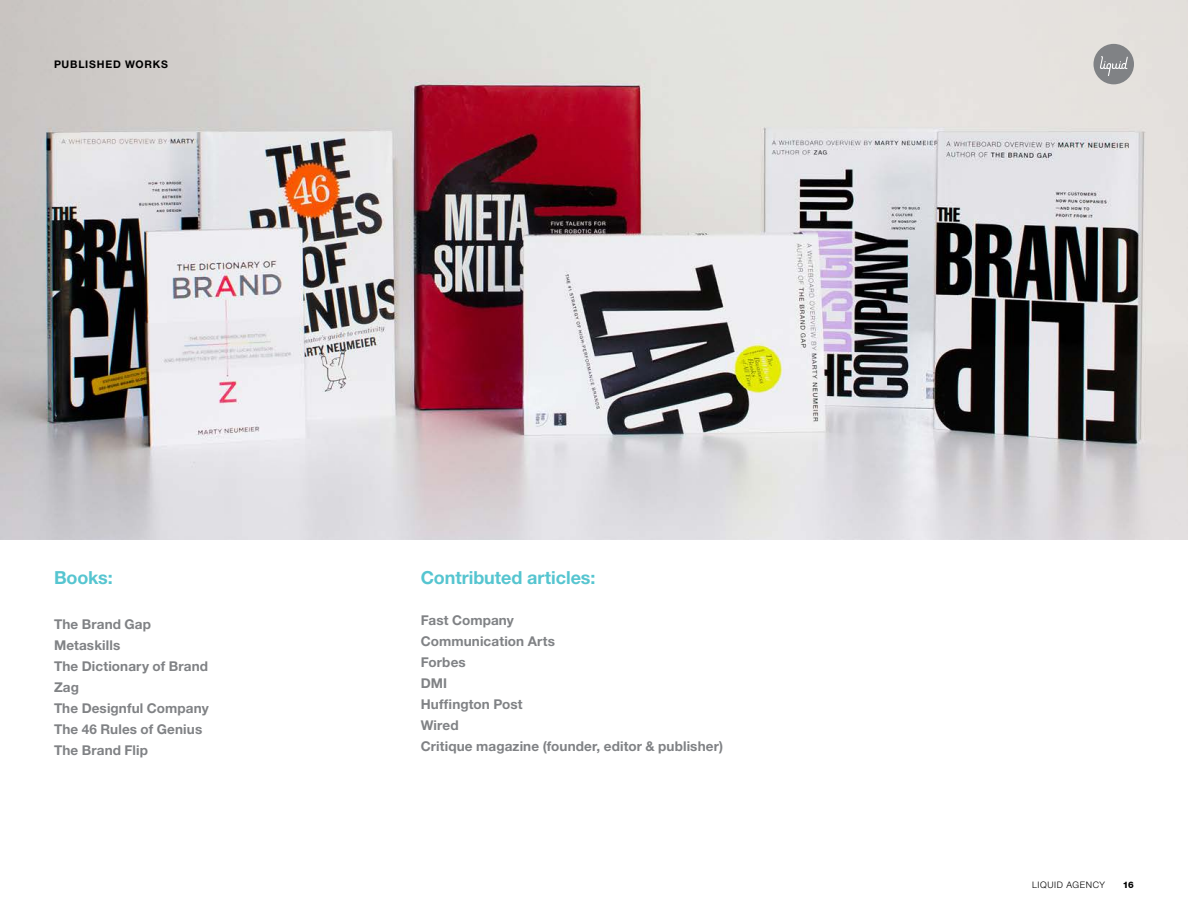
<style>
.page{position:relative;width:1188px;height:918px;background:#fff}
.page>*{position:absolute;margin:0;border:0;box-sizing:border-box;transform-origin:0 0}
.t1{font:700 18px "Helvetica Neue LT Std";letter-spacing:-.005em;color:#56c5d0}
.t2{font:700 13.5px/21px "Helvetica Neue LT Std";letter-spacing:.01em;color:#808285}
.t3{font:700 10.5px "Helvetica Neue LT Std";letter-spacing:.075em;color:#000}
.t4{font:300 9px "Helvetica Neue LT Std";letter-spacing:.07em;color:#000}
.t5{font:800 9px "Helvetica Neue LT Std";color:#000}
</style>
<div class="page">
<img style="left:0;top:0;width:1188px;height:540px">
<div style="left:1094px;top:44px;width:40px;height:40px;background:#808285;border-radius:50%"></div>
<svg style="left:1100px;top:56px;width:28px;height:20px"></svg>
<p class="t3" style="left:54px;top:58px;width:115px">PUBLISHED WORKS</p>
<h1 class="t1" style="left:54px;top:566px;width:60px">Books:</h1>
<p class="t2" style="left:54px;top:613px;width:156px">The Brand Gap<br>Metaskills<br>The Dictionary of Brand<br>Zag<br>The Designful Company<br>The 46 Rules of Genius<br>The Brand Flip</p>
<h1 class="t1" style="left:421px;top:566px;width:176px">Contributed articles:</h1>
<p class="t2" style="left:421px;top:609px;width:304px">Fast Company<br>Communication Arts<br>Forbes<br>DMI<br>Huffington Post<br>Wired<br>Critique magazine (founder, editor &amp; publisher)</p>
<p class="t4" style="left:1032px;top:880px;width:75px">LIQUID AGENCY</p>
<p class="t5" style="left:1123px;top:880px;width:13px">16</p>
</div>
